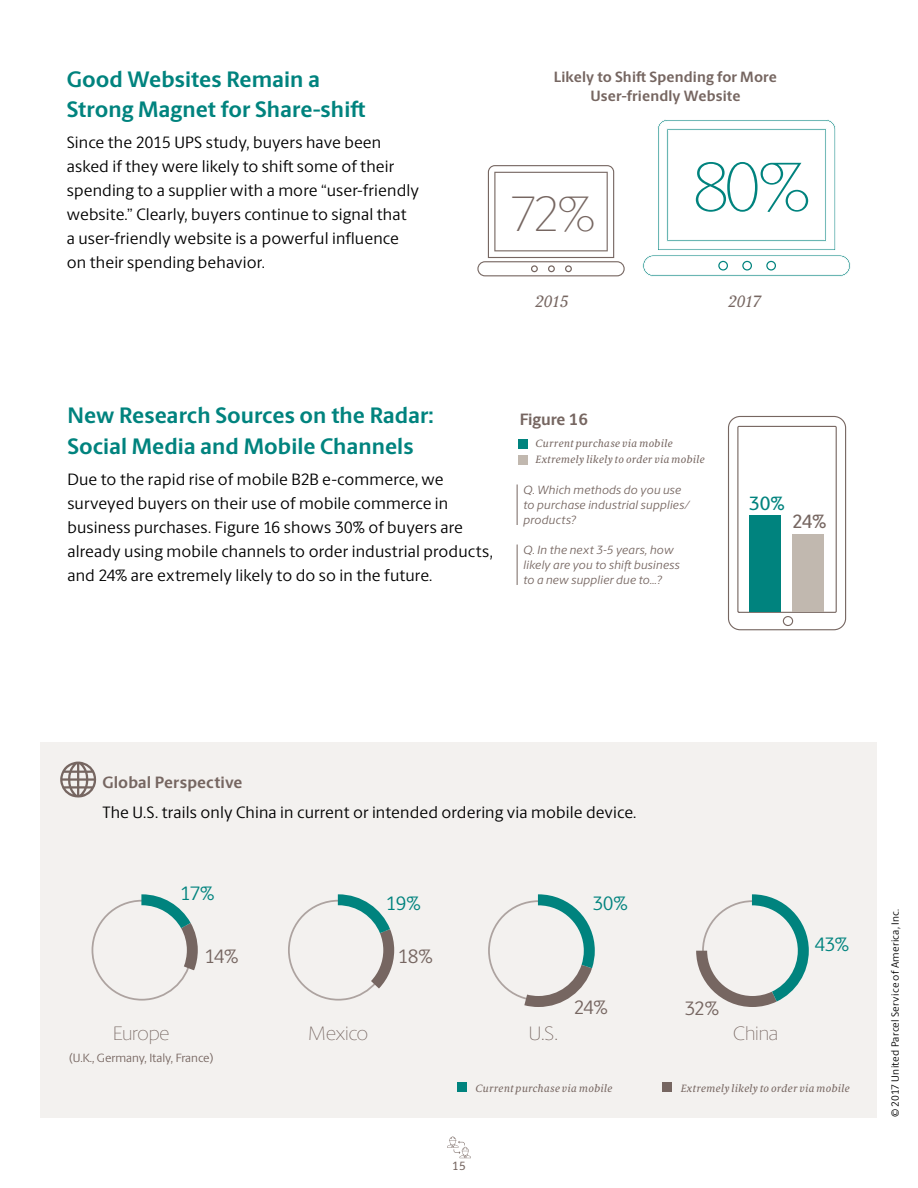
<style>
.page{position:relative;width:918px;height:1188px;background:#fff}
.page>*{position:absolute;margin:0;border:0;box-sizing:border-box;transform-origin:0 0}
.t1{font:200 69.6px "UPS Berlingske Sans";color:#00837e}
.t2{font:200 49.95px "UPS Berlingske Sans";color:#766661}
.t3{font:700 22.5px/30px "UPS Berlingske Sans";color:#00837e}
.t4{font:200 19.5px "UPS Berlingske Sans";letter-spacing:-.01em;color:#766661}
.t5{font:19.5px "UPS Berlingske Sans";letter-spacing:-.04em;color:#00837e}
.t6{font:19.5px "UPS Berlingske Sans";letter-spacing:-.06em;color:#766661}
.t7{font:500 19.35px "UPS Berlingske Sans";color:#766661}
.t8{font:500 19.35px "UPS Berlingske Sans";color:#00837e}
.t9{font:16.5px/24px "UPS Berlingske Sans";letter-spacing:.005em;color:#000}
.t10{font:700 16.5px "UPS Berlingske Sans";letter-spacing:.005em;color:#766661}
.t11{font:italic 16.5px "UPS Berlingske Serif Tx";letter-spacing:-.05em;color:#766661}
.t12{font:700 15px/19.5px "UPS Berlingske Sans";letter-spacing:.01em;color:#766661;text-align:center}
.t13{font:italic 12px/15px "UPS Berlingske Sans";letter-spacing:.02em;color:#766661}
.t14{font:12px "UPS Berlingske Sans";color:#766661}
.t15{font:500 12px "UPS Berlingske Sans";color:#766661}
.t16{font:italic 10.65px/15.9px "UPS Berlingske Serif Tx";letter-spacing:.03em;color:#766661}
.t17{font:10.5px "UPS Berlingske Sans";letter-spacing:.025em;color:#000}
</style>
<div class="page">
<svg style="left:477px;top:165px;width:148px;height:111px"></svg>
<div style="left:531px;top:265px;width:7px;height:7px;border:1px solid #766661;border-radius:50%"></div>
<div style="left:548px;top:265px;width:7px;height:7px;border:1px solid #766661;border-radius:50%"></div>
<div style="left:565px;top:265px;width:7px;height:7px;border:1px solid #766661;border-radius:50%"></div>
<svg style="left:642px;top:119px;width:209px;height:158px"></svg>
<div style="left:718px;top:261px;width:10px;height:10px;border:1px solid #00837e;border-radius:50%"></div>
<div style="left:742px;top:261px;width:10px;height:10px;border:1px solid #00837e;border-radius:50%"></div>
<div style="left:766px;top:261px;width:10px;height:10px;border:1px solid #00837e;border-radius:50%"></div>
<svg style="left:728px;top:415px;width:119px;height:216px"></svg>
<div style="left:792px;top:534px;width:31px;height:77px;background:#c1b8af"></div>
<div style="left:749px;top:515px;width:32px;height:96px;background:#00837e"></div>
<div style="left:518px;top:439px;width:10px;height:10px;background:#00837e"></div>
<div style="left:518px;top:455px;width:10px;height:10px;background:#c1b8af"></div>
<hr style="left:517px;top:545px;width:1px;height:40px;background:#766661">
<svg style="left:447px;top:1136px;width:24px;height:22px"></svg>
<div style="left:40px;top:743px;width:838px;height:375px;background:#f3f1ef"></div>
<svg style="left:696px;top:894px;width:113px;height:113px"></svg>
<svg style="left:488px;top:894px;width:107px;height:113px"></svg>
<svg style="left:288px;top:894px;width:106px;height:107px"></svg>
<svg style="left:60px;top:762px;width:37px;height:36px"></svg>
<hr style="left:517px;top:484px;width:1px;height:41px;background:#766661">
<div style="left:457px;top:1082px;width:9px;height:10px;background:#00837e"></div>
<div style="left:662px;top:1082px;width:10px;height:10px;background:#766661"></div>
<svg style="left:91px;top:894px;width:107px;height:107px"></svg>
<h3 class="t3" style="left:67px;top:64px;width:300px">Good Websites Remain a<br>Strong Magnet for Share-shift</h3>
<p class="t9" style="left:67px;top:130px;width:354px">Since the 2015 UPS study, buyers have been asked if they were likely to shift some of their spending to a supplier with a more “user-friendly website.” Clearly, buyers continue to signal that<br>a user-friendly website is a powerful influence on their spending behavior.</p>
<p class="t12" style="left:554px;top:67px;width:225px">Likely to Shift Spending for More<br>User-friendly Website</p>
<h2 class="t2" style="left:510px;top:184px;width:87px">72%</h2>
<p class="t11" style="left:535px;top:290px;width:35px">2015</p>
<h1 class="t1" style="left:691px;top:146px;width:120px">80%</h1>
<p class="t11" style="left:728px;top:290px;width:35px">2017</p>
<h3 class="t3" style="left:67px;top:399px;width:368px;line-height:31.5px">New Research Sources on the Radar:<br>Social Media and Mobile Channels</h3>
<p class="t9" style="left:67px;top:467px;width:427px">Due to the rapid rise of mobile B2B e-commerce, we surveyed buyers on their use of mobile commerce in business purchases. Figure 16 shows 30% of buyers are already using mobile channels to order industrial products, and 24% are extremely likely to do so in the future.</p>
<p class="t10" style="left:520px;top:407px;width:70px">Figure 16</p>
<p class="t16" style="left:535px;top:435px;width:171px">Current purchase via mobile<br>Extremely likely to order via mobile</p>
<p class="t13" style="left:524px;top:481px;width:168px">Q. Which methods do you use to purchase industrial supplies/ products?</p>
<p class="t13" style="left:524px;top:541px;width:158px">Q. In the next 3-5 years, how likely are you to shift business to a new supplier due to…?</p>
<p class="t8" style="left:749px;top:488px;width:37px">30%</p>
<p class="t7" style="left:792px;top:506px;width:36px">24%</p>
<p class="t10" style="left:102px;top:770px;width:142px">Global Perspective</p>
<p class="t9" style="left:102px;top:800px;width:536px">The U.S. trails only China in current or intended ordering via mobile device.</p>
<p class="t5" style="left:180px;top:880px;width:36px">17%</p>
<p class="t6" style="left:205px;top:943px;width:35px">14%</p>
<p class="t5" style="left:386px;top:890px;width:37px">19%</p>
<p class="t6" style="left:398px;top:943px;width:36px">18%</p>
<p class="t4" style="left:113px;top:1021px;width:58px">Europe</p>
<p class="t4" style="left:308px;top:1021px;width:62px">Mexico</p>
<p class="t14" style="left:69px;top:1049px;width:146px">(U.K., Germany, Italy, France)</p>
<p class="t5" style="left:592px;top:890px;width:37px">30%</p>
<p class="t4" style="left:529px;top:1021px;width:31px">U.S.</p>
<p class="t6" style="left:574px;top:994px;width:36px">24%</p>
<p class="t6" style="left:684px;top:994px;width:36px">32%</p>
<p class="t4" style="left:733px;top:1021px;width:47px">China</p>
<p class="t5" style="left:815px;top:931px;width:36px">43%</p>
<p class="t16" style="left:475px;top:1079px;width:139px">Current purchase via mobile</p>
<p class="t16" style="left:681px;top:1079px;width:171px">Extremely likely to order via mobile</p>
<p class="t15" style="left:452px;top:1156px;width:15px">15</p>
<p class="t17" style="left:888px;top:1117px;width:210px;rotate:-90deg">© 2017 United Parcel Service of America, Inc.</p>
</div>
